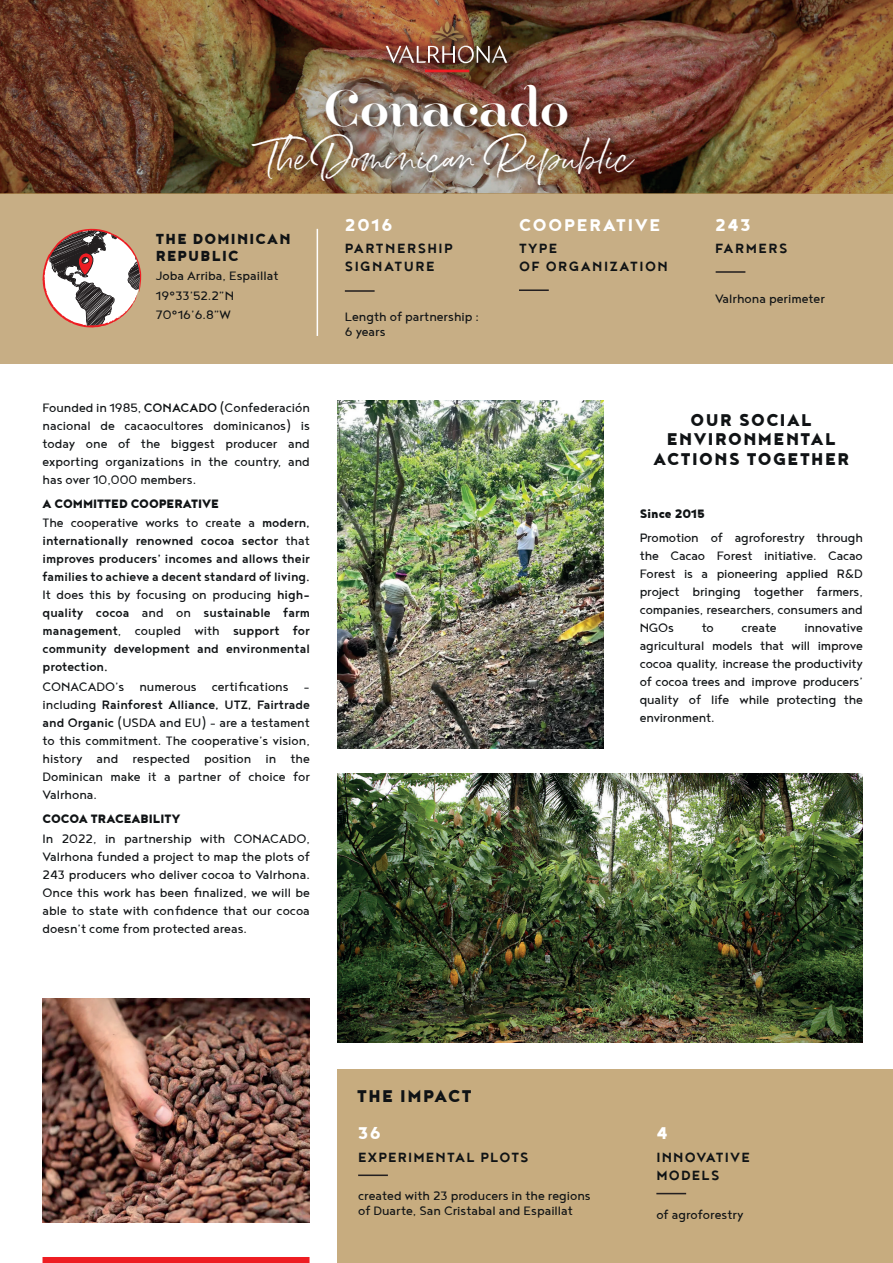
<style>
.page{position:relative;width:893px;height:1263px;background:#fff}
.page>*{position:absolute;margin:0;border:0;box-sizing:border-box;transform-origin:0 0}
.t1{font:43.5px "Hera Big";letter-spacing:-.005em;color:#fff}
.t2{font:33px "Belluga";color:#fff}
.t3{font:900 21px/19.5px "Noyh Geometric";letter-spacing:.07em;color:#101315;text-align:center}
.t4{font:800 21px "Noyh Geometric";letter-spacing:.09em;color:#fff}
.t5{font:900 18px/16.5px "Noyh Geometric";letter-spacing:.07em;color:#101315}
.t6{font:700 16.5px/18px "Noyh Geometric";letter-spacing:.085em;color:#101315}
.t7{font:15px/18px "Noyh Geometric";color:#101315;text-align:justify}
.t8{font:500 15px/18px "Noyh Geometric";color:#101315;text-align:justify}
.t9{font:900 15px "Noyh Geometric";color:#101315}
.s1{font-weight:500}
.s2{font-weight:900}
.s3{font-weight:400}
</style>
<div class="page">
<img style="left:0;top:0;width:893px;height:193px">
<div style="left:321px;top:80px;width:257px;height:57px;background:#231f20;opacity:.75"></div>
<div style="left:247px;top:128px;width:398px;height:67px;background:#231f20;opacity:.75"></div>
<div style="left:381px;top:17px;width:137px;height:67px;background:#231f20;opacity:.75"></div>
<div style="left:394px;top:41px;width:31px;height:33px;background:#231f20;opacity:.75"></div>
<div style="left:411px;top:41px;width:25px;height:33px;background:#231f20;opacity:.75"></div>
<div style="left:381px;top:41px;width:31px;height:32px;background:#231f20;opacity:.75"></div>
<div style="left:453px;top:41px;width:31px;height:33px;background:#231f20;opacity:.75"></div>
<div style="left:487px;top:41px;width:31px;height:33px;background:#231f20;opacity:.75"></div>
<div style="left:423px;top:41px;width:27px;height:33px;background:#231f20;opacity:.75"></div>
<div style="left:471px;top:42px;width:30px;height:31px;background:#231f20;opacity:.75"></div>
<div style="left:437px;top:41px;width:29px;height:33px;background:#231f20;opacity:.75"></div>
<hr style="left:425px;top:70px;width:44px;height:2px;background:#ee1d23">
<div style="left:431px;top:22px;width:38px;height:25px;background:#231f20;opacity:.75"></div>
<img style="left:386px;top:26px;width:121px;height:37px">
<div style="left:440px;top:17px;width:21px;height:26px;background:#231f20;opacity:.75"></div>
<div style="left:445px;top:21px;width:5px;height:12px;background:#b59056;border-radius:50%"></div>
<div style="left:0;top:193px;width:893px;height:170px;background:#c7ae85"></div>
<img style="left:337px;top:400px;width:267px;height:348px">
<img style="left:337px;top:774px;width:526px;height:268px">
<img style="left:43px;top:998px;width:267px;height:224px">
<div style="left:43px;top:1257px;width:267px;height:6px;background:#ee1d23"></div>
<hr style="left:317px;top:229px;width:1px;height:107px;background:#fff">
<hr style="left:345px;top:290px;width:30px;height:2px;background:#231f20">
<hr style="left:519px;top:289px;width:30px;height:2px;background:#231f20">
<hr style="left:716px;top:271px;width:29px;height:2px;background:#231f20">
<div style="left:337px;top:1069px;width:556px;height:194px;background:#c7ac7f"></div>
<hr style="left:358px;top:1174px;width:30px;height:2px;background:#231f20">
<svg style="left:43px;top:229px;width:99px;height:99px"></svg>
<hr style="left:656px;top:1193px;width:30px;height:1px;background:#231f20">
<h1 class="t1" style="left:323px;top:74px;width:248px">Conacado</h1>
<h2 class="t2" style="left:262px;top:138px;width:371px">The Dominican Republic</h2>
<p class="t5" style="left:156px;top:230px;width:136px">THE DOMINICAN<br>REPUBLIC</p>
<p class="t7" style="left:156px;top:266px;width:124px;line-height:19.5px;text-align:left">Joba Arriba, Espaillat<br>19°33’52.2”N<br>70°16’6.8”W</p>
<h3 class="t4" style="left:345px;top:213px;width:49px">2016</h3>
<p class="t6" style="left:345px;top:239px;width:109px">PARTNERSHIP<br>SIGNATURE</p>
<p class="t7" style="left:345px;top:309px;width:136px;line-height:15px">Length of partnership :<br>6 years</p>
<h3 class="t4" style="left:519px;top:212px;width:143px">COOPERATIVE</h3>
<p class="t6" style="left:519px;top:239px;width:150px">TYPE<br>OF ORGANIZATION</p>
<h3 class="t4" style="left:715px;top:212px;width:37px">243</h3>
<p class="t6" style="left:715px;top:239px;width:74px">FARMERS</p>
<p class="t7" style="left:715px;top:289px;width:111px">Valrhona perimeter</p>
<p class="t7" style="left:43px;top:398px;width:269px">Founded in 1985, <span class="s1">CONACADO</span> (Confederación nacional de cacaocultores dominicanos) is today one of the biggest producer and exporting organizations in the country, and has over 10,000 members.</p>
<p class="t7" style="left:43px;top:493px;width:269px;line-height:19.8px"><span class="s2">A COMMITTED COOPERATIVE<br></span>The cooperative works to create a <span class="s1">modern,</span></p>
<p class="t8" style="left:43px;top:531px;width:269px">internationally renowned cocoa sector <span class="s3">that </span>improves producers’ incomes and allows their families to achieve a decent standard of living.<br><span class="s3">It does this by focusing on producing</span> high&shy;quality cocoa <span class="s3">and on</span> sustainable farm management<span class="s3">, coupled with</span> support for community development and environmental protection.</p>
<p class="t7" style="left:43px;top:677px;width:269px">CONACADO’s numerous certifications - including <span class="s1">Rainforest Alliance, UTZ, Fairtrade and Organic</span> (USDA and EU) – are a testament to this commitment. The cooperative’s vision, history and respected position in the Dominican make it a partner of choice for Valrhona.</p>
<p class="t9" style="left:43px;top:810px;width:139px">COCOA TRACEABILITY</p>
<p class="t7" style="left:43px;top:829px;width:269px">In 2022, in partnership with CONACADO, Valrhona funded a project to map the plots of 243 producers who deliver cocoa to Valrhona.<br>Once this work has been finalized, we will be able to state with confidence that our cocoa doesn’t come from protected areas.</p>
<h3 class="t3" style="left:654px;top:409px;width:197px">OUR SOCIAL<br>ENVIRONMENTAL<br>ACTIONS TOGETHER</h3>
<p class="t9" style="left:640px;top:505px;width:66px">Since 2015</p>
<p class="t7" style="left:640px;top:528px;width:225px">Promotion of agroforestry through the Cacao Forest initiative. Cacao Forest is a pioneering applied R&amp;D project bringing together farmers, companies, researchers, consumers and NGOs</p>
<p class="t7" style="left:640px;top:618px;width:225px;text-indent:165px">innovative agricultural models that will improve cocoa quality, increase the productivity of cocoa trees and improve producers’ quality of life while protecting the environment.</p>
<p class="t7" style="left:702px;top:618px;width:14px">to</p>
<p class="t7" style="left:741px;top:618px;width:37px">create</p>
<h3 class="t3" style="left:357px;top:1086px;width:116px">THE IMPACT</h3>
<h3 class="t4" style="left:358px;top:1121px;width:24px">36</h3>
<p class="t6" style="left:358px;top:1148px;width:172px">EXPERIMENTAL PLOTS</p>
<p class="t7" style="left:358px;top:1187px;width:234px;line-height:15px">created with 23 producers in the regions of Duarte, San Cristabal and Espaillat</p>
<h3 class="t4" style="left:656px;top:1121px;width:12px">4</h3>
<p class="t6" style="left:656px;top:1148px;width:95px">INNOVATIVE<br>MODELS</p>
<p class="t7" style="left:656px;top:1205px;width:89px">of agroforestry</p>
</div>
